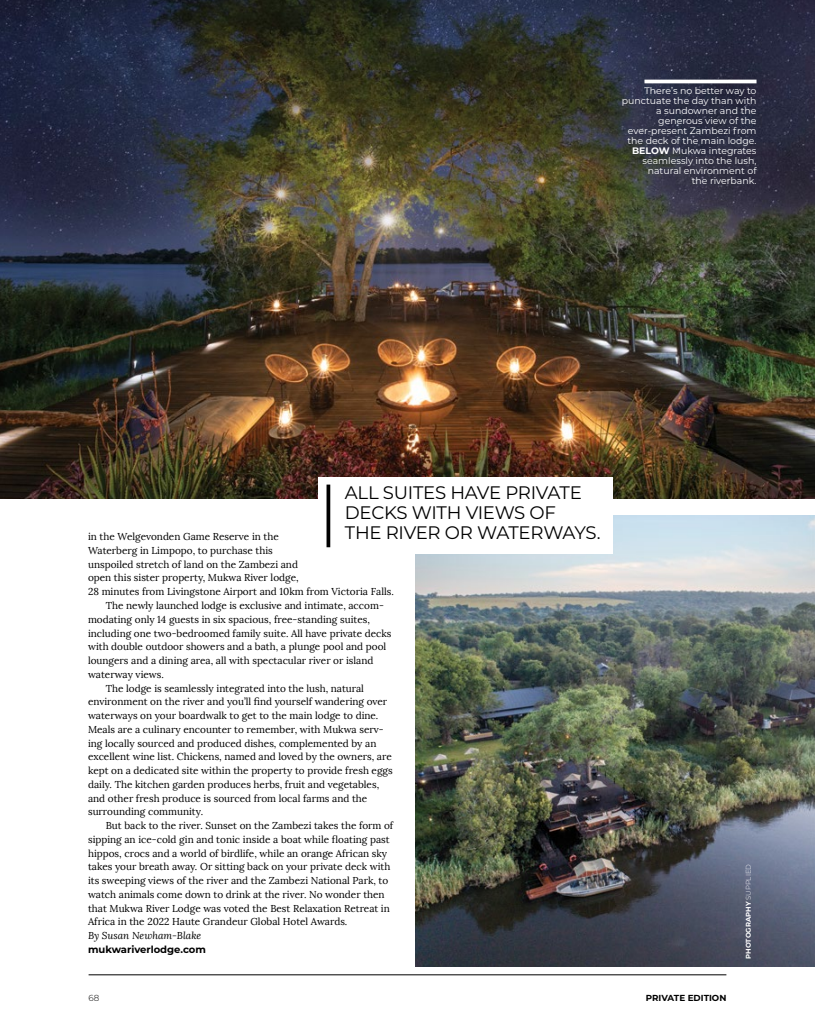
<style>
.page{position:relative;width:815px;height:1028px;background:#fff}
.page>*{position:absolute;margin:0;border:0;box-sizing:border-box;transform-origin:0 0}
.t1{font:18.12px/20px "Montserrat";letter-spacing:-.015em;color:#000}
.t2{font:10px "Lora";color:#000}
.t3{font:italic 10px "Lora";color:#000}
.t4{font:700 10px "Montserrat";color:#000}
.t5{font:9.38px/10px "Montserrat";color:#fff;text-align:right}
.t6{font:700 8.75px "Montserrat";color:#000}
.t7{font:300 8.75px "Montserrat";color:#000}
.t8{font:700 6.88px "Montserrat";color:#fff}
.s1{font-weight:700}
.s2{font-weight:300}
</style>
<div class="page">
<hr style="left:89px;top:974px;width:637px;height:1px;background:#000">
<img style="left:0;top:0;width:815px;height:499px">
<img style="left:415px;top:515px;width:400px;height:451px">
<hr style="left:644px;top:80px;width:112px;height:3px;background:#fff">
<div style="left:319px;top:477px;width:294px;height:77px;background:#fff"></div>
<hr style="left:327px;top:484px;width:3px;height:63px;background:#000">
<p class="t5" style="left:622px;top:85px;width:136px">There’s no better way to punctuate the day than with a sundowner and the generous view of the ever-present Zambezi from the deck of the main lodge.<br><span class="s1">BELOW</span> Mukwa integrates seamlessly into the lush, natural environment of<br>the riverbank.</p>
<h1 class="t1" style="left:345px;top:482px;width:239px">ALL SUITES HAVE PRIVATE<br>DECKS WITH VIEWS OF</h1>
<p class="t2" style="left:88px;top:530px;width:192px">in the Welgevonden Game Reserve in the</p>
<h1 class="t1" style="left:345px;top:522px;width:257px">THE RIVER OR WATERWAYS.</h1>
<p class="t2" style="left:88px;top:544px;width:186px">Waterberg in Limpopo, to purchase this</p>
<p class="t2" style="left:88px;top:558px;width:211px">unspoiled stretch of land on the Zambezi and</p>
<p class="t2" style="left:88px;top:572px;width:212px">open this sister property, Mukwa River lodge,</p>
<p class="t2" style="left:88px;top:585px;width:307px">28 minutes from Livingstone Airport and 10km from Victoria Falls.</p>
<p class="t2" style="left:106px;top:599px;width:280px">The newly launched lodge is exclusive and intimate, accom-</p>
<p class="t2" style="left:88px;top:613px;width:283px">modating only 14 guests in six spacious, free-standing suites,</p>
<p class="t2" style="left:88px;top:627px;width:305px">including one two-bedroomed family suite. All have private decks</p>
<p class="t2" style="left:88px;top:640px;width:300px">with double outdoor showers and a bath, a plunge pool and pool</p>
<p class="t2" style="left:88px;top:654px;width:287px">loungers and a dining area, all with spectacular river or island</p>
<p class="t2" style="left:88px;top:668px;width:77px">waterway views.</p>
<p class="t2" style="left:106px;top:682px;width:260px">The lodge is seamlessly integrated into the lush, natural</p>
<p class="t2" style="left:88px;top:695px;width:301px">environment on the river and you’ll find yourself wandering over</p>
<p class="t2" style="left:88px;top:709px;width:292px">waterways on your boardwalk to get to the main lodge to dine.</p>
<p class="t2" style="left:88px;top:723px;width:297px">Meals are a culinary encounter to remember, with Mukwa serv-</p>
<p class="t2" style="left:88px;top:737px;width:290px">ing locally sourced and produced dishes, complemented by an</p>
<p class="t2" style="left:88px;top:750px;width:305px">excellent wine list. Chickens, named and loved by the owners, are</p>
<p class="t2" style="left:88px;top:764px;width:306px">kept on a dedicated site within the property to provide fresh eggs</p>
<p class="t2" style="left:88px;top:778px;width:293px">daily. The kitchen garden produces herbs, fruit and vegetables,</p>
<p class="t2" style="left:88px;top:792px;width:281px">and other fresh produce is sourced from local farms and the</p>
<p class="t2" style="left:88px;top:805px;width:117px">surrounding community.</p>
<p class="t2" style="left:106px;top:819px;width:289px">But back to the river. Sunset on the Zambezi takes the form of</p>
<p class="t2" style="left:88px;top:833px;width:303px">sipping an ice-cold gin and tonic inside a boat while floating past</p>
<p class="t2" style="left:88px;top:847px;width:301px">hippos, crocs and a world of birdlife, while an orange African sky</p>
<p class="t2" style="left:88px;top:860px;width:304px">takes your breath away. Or sitting back on your private deck with</p>
<p class="t2" style="left:88px;top:874px;width:302px">its sweeping views of the river and the Zambezi National Park, to</p>
<p class="t2" style="left:88px;top:888px;width:298px">watch animals come down to drink at the river. No wonder then</p>
<p class="t2" style="left:88px;top:902px;width:303px">that Mukwa River Lodge was voted the Best Relaxation Retreat in</p>
<p class="t2" style="left:88px;top:915px;width:261px">Africa in the 2022 Haute Grandeur Global Hotel Awards.</p>
<p class="t3" style="left:88px;top:929px;width:115px">By Susan Newham-Blake</p>
<p class="t4" style="left:88px;top:942px;width:119px">mukwariverlodge.com</p>
<p class="t8" style="left:743px;top:958px;width:96px;rotate:-90deg">PHOTOGRAPHY <span class="s2">SUPPLIED</span></p>
<p class="t7" style="left:89px;top:992px;width:12px">68</p>
<p class="t6" style="left:646px;top:991px;width:82px">PRIVATE EDITION</p>
</div>
